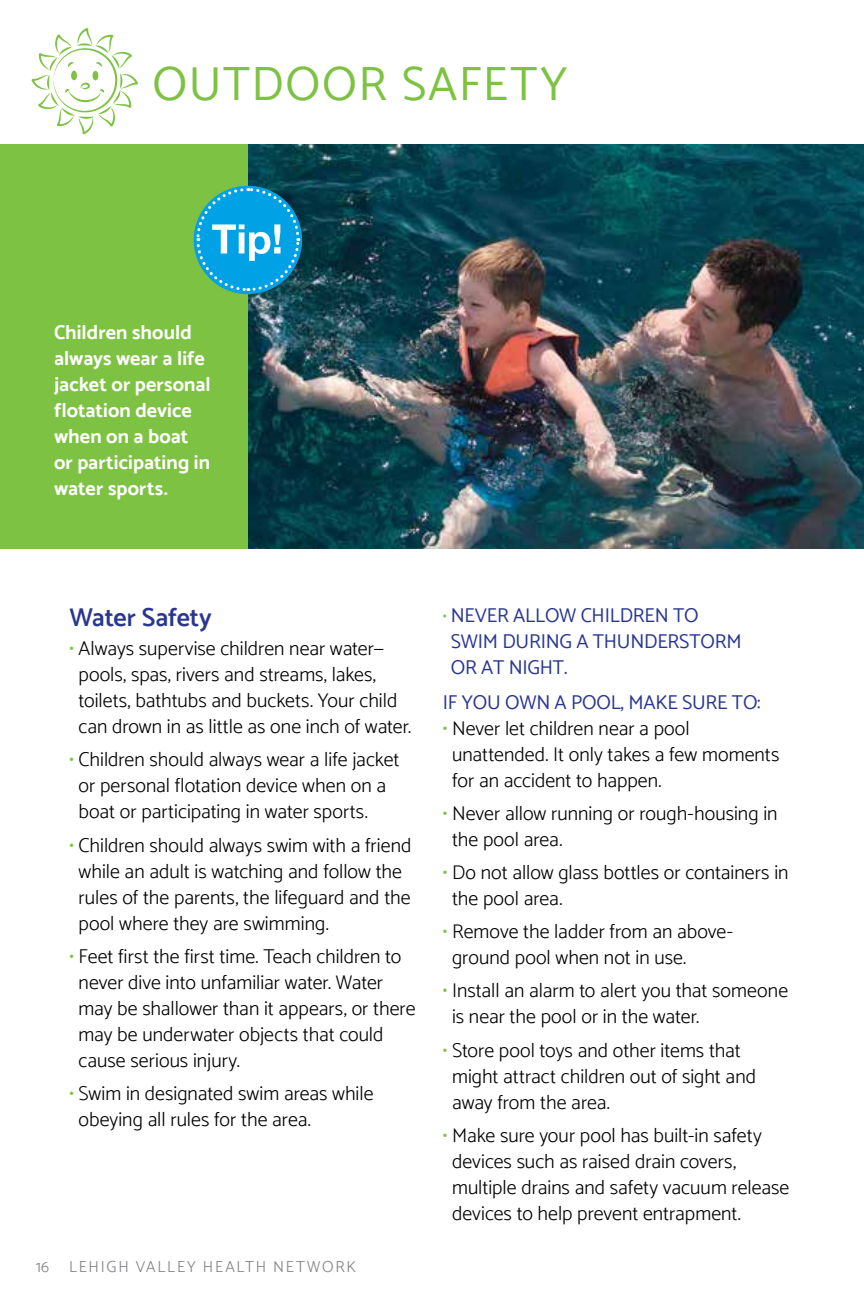
<style>
.page{position:relative;width:864px;height:1296px;background:#fff}
.page>*{position:absolute;margin:0;border:0;box-sizing:border-box;transform-origin:0 0}
.t1{font:48px "Catamaran";letter-spacing:.035em;color:#7dc242}
.t2{font:600 26px "Catamaran";letter-spacing:-.01em;color:#283691}
.t3{font:300 20px/26px "Catamaran";color:#000}
.t4{font:700 20px/26px "Catamaran";letter-spacing:.005em;color:#fff}
.t5{font:20px/26px "Catamaran";letter-spacing:-.01em;color:#283691}
.t6{font:300 16px "Catamaran";letter-spacing:.11em;color:#807f83}
.s1{color:#7dc242}
.s2{font-weight:300;font-size:18px;color:#7dc242}
</style>
<div class="page">
<svg style="left:31px;top:28px;width:107px;height:107px"></svg>
<div style="left:0;top:144px;width:774px;height:404px;background:#7dc242"></div>
<img style="left:248px;top:144px;width:616px;height:404px">
<svg style="left:195px;top:186px;width:106px;height:107px;background:#2aa6c9"></svg>
<h1 class="t1" style="left:153px;top:55px;width:417px">OUTDOOR SAFETY</h1>
<p class="t4" style="left:54px;top:319px;width:158px">Children should always wear a life jacket or personal flotation device when on a boat or participating in water sports.</p>
<h2 class="t2" style="left:69px;top:602px;width:144px">Water Safety</h2>
<p class="t3" style="left:79px;top:635px;width:334px;text-indent:-9px"><span class="s1">•</span> Always supervise children near water— pools, spas, rivers and streams, lakes, toilets, bathtubs and buckets. Your child can drown in as little as one inch of water.</p>
<p class="t3" style="left:79px;top:746px;width:322px;text-indent:-9px"><span class="s1">•</span> Children should always wear a life jacket or personal flotation device when on a boat or participating in water sports.</p>
<p class="t3" style="left:79px;top:832px;width:334px;text-indent:-9px"><span class="s1">•</span> Children should always swim with a friend while an adult is watching and follow the rules of the parents, the lifeguard and the pool where they are swimming.</p>
<p class="t3" style="left:79px;top:943px;width:339px;text-indent:-9px"><span class="s1">•</span> Feet first the first time. Teach children to never dive into unfamiliar water. Water may be shallower than it appears, or there may be underwater objects that could cause serious injury.</p>
<p class="t3" style="left:79px;top:1080px;width:297px;text-indent:-9px"><span class="s1">•</span> Swim in designated swim areas while obeying all rules for the area.</p>
<p class="t6" style="left:36px;top:1257px;width:321px">16 LEHIGH VALLEY HEALTH NETWORK</p>
<p class="t5" style="left:451px;top:602px;width:292px;text-indent:-8px"><span class="s2">•</span> NEVER ALLOW CHILDREN TO<br>SWIM DURING A THUNDERSTORM<br>OR AT NIGHT.</p>
<p class="t5" style="left:443px;top:689px;width:319px">IF YOU OWN A POOL, MAKE SURE TO:</p>
<p class="t3" style="left:452px;top:715px;width:329px;text-indent:-9px"><span class="s1">•</span> Never let children near a pool unattended. It only takes a few moments for an accident to happen.</p>
<p class="t3" style="left:452px;top:800px;width:327px;text-indent:-9px"><span class="s1">•</span> Never allow running or rough-housing in the pool area.</p>
<p class="t3" style="left:452px;top:859px;width:338px;text-indent:-9px"><span class="s1">•</span> Do not allow glass bottles or containers in the pool area.</p>
<p class="t3" style="left:452px;top:918px;width:282px;text-indent:-9px"><span class="s1">•</span> Remove the ladder from an above&shy;ground pool when not in use.</p>
<p class="t3" style="left:452px;top:978px;width:338px;text-indent:-9px"><span class="s1">•</span> Install an alarm to alert you that someone is near the pool or in the water.</p>
<p class="t3" style="left:452px;top:1037px;width:306px;text-indent:-9px"><span class="s1">•</span> Store pool toys and other items that might attract children out of sight and away from the area.</p>
<p class="t3" style="left:452px;top:1122px;width:339px;text-indent:-9px"><span class="s1">•</span> Make sure your pool has built-in safety devices such as raised drain covers, multiple drains and safety vacuum release devices to help prevent entrapment.</p>
</div>
